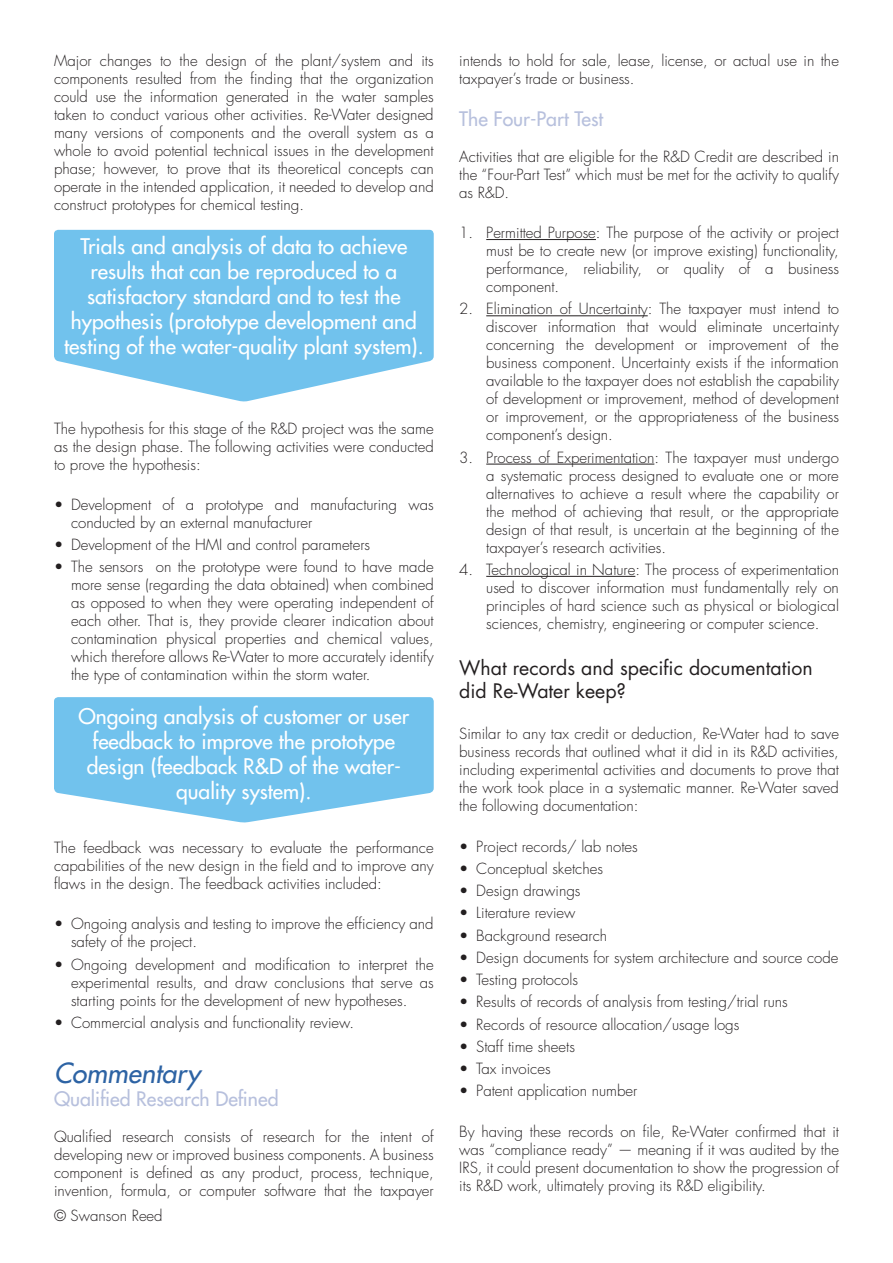
<style>
.page{position:relative;width:893px;height:1263px;background:#fff}
.page>*{position:absolute;margin:0;border:0;box-sizing:border-box;transform-origin:0 0}
.t1{font:italic 500 27px "Futura Std";color:#2d63a4}
.t2{font:500 21px/25.2px "Futura Std";color:#fff;text-align:center}
.t3{font:19.5px/23.4px "Futura Std";color:#231f20}
.t4{font:500 19.5px "Futura Std";color:#b7c0dd}
.t5{font:300 15px/18px "Futura Std";color:#231f20;text-align:justify}
</style>
<div class="page">
<svg style="left:54px;top:230px;width:380px;height:172px;background:#82c9ef"></svg>
<svg style="left:54px;top:697px;width:380px;height:126px;background:#82c9ef"></svg>
<hr style="left:486px;top:239px;width:110px;height:1px;background:#231f20">
<hr style="left:486px;top:315px;width:162px;height:1px;background:#231f20">
<hr style="left:486px;top:464px;width:168px;height:1px;background:#231f20">
<hr style="left:486px;top:576px;width:149px;height:1px;background:#231f20">
<p class="t5" style="left:54px;top:52px;width:381px">Major changes to the design of the plant/system and its components resulted from the finding that the organization could use the information generated in the water samples taken to conduct various other activities. Re-Water designed many versions of components and the overall system as a whole to avoid potential technical issues in the development phase; however, to prove that its theoretical concepts can operate in the intended application, it needed to develop and construct prototypes for chemical testing.</p>
<h2 class="t2" style="left:64px;top:233px;width:361px">Trials and analysis of data to achieve results that can be reproduced to a satisfactory standard and to test the hypothesis (prototype development and testing of the water-quality plant system).</h2>
<p class="t5" style="left:54px;top:420px;width:381px">The hypothesis for this stage of the R&amp;D project was the same as the design phase. The following activities were conducted to prove the hypothesis:</p>
<p class="t5" style="left:71px;top:496px;width:364px;text-indent:-17px">• Development of a prototype and manufacturing was conducted by an external manufacturer</p>
<p class="t5" style="left:54px;top:536px;width:318px">• Development of the HMI and control parameters</p>
<p class="t5" style="left:71px;top:558px;width:364px;text-indent:-17px">• The sensors on the prototype were found to have made more sense (regarding the data obtained) when combined as opposed to when they were operating independent of each other. That is, they provide clearer indication about contamination physical properties and chemical values, which therefore allows Re-Water to more accurately identify the type of contamination within the storm water.</p>
<h2 class="t2" style="left:78px;top:703px;width:332px">Ongoing analysis of customer or user feedback to improve the prototype design (feedback R&amp;D of the water&shy;quality system).</h2>
<p class="t5" style="left:54px;top:839px;width:381px">The feedback was necessary to evaluate the performance capabilities of the new design in the field and to improve any flaws in the design. The feedback activities included:</p>
<p class="t5" style="left:71px;top:915px;width:364px;text-indent:-17px">• Ongoing analysis and testing to improve the efficiency and safety of the project.</p>
<p class="t5" style="left:71px;top:956px;width:364px;text-indent:-17px">• Ongoing development and modification to interpret the experimental results, and draw conclusions that serve as starting points for the development of new hypotheses.</p>
<p class="t5" style="left:54px;top:1014px;width:302px">• Commercial analysis and functionality review.</p>
<h1 class="t1" style="left:54px;top:1056px;width:148px">Commentary</h1>
<h3 class="t4" style="left:54px;top:1087px;width:226px">Qualified Research Defined</h3>
<p class="t5" style="left:54px;top:1128px;width:381px">Qualified research consists of research for the intent of developing new or improved business components. A business component is defined as any product, process, technique, invention, formula, or computer software that the taxpayer</p>
<p class="t5" style="left:54px;top:1207px;width:110px">© Swanson Reed</p>
<p class="t5" style="left:459px;top:52px;width:381px">intends to hold for sale, lease, license, or actual use in the taxpayer’s trade or business.</p>
<h3 class="t4" style="left:459px;top:106px;width:145px">The Four-Part Test</h3>
<p class="t5" style="left:459px;top:148px;width:381px">Activities that are eligible for the R&amp;D Credit are described in the “Four-Part Test” which must be met for the activity to qualify as R&amp;D.</p>
<p class="t5" style="left:486px;top:224px;width:354px;text-indent:-27px">1. Permitted Purpose: The purpose of the activity or project must be to create new (or improve existing) functionality, performance, reliability, or quality of a business component.</p>
<p class="t5" style="left:486px;top:300px;width:354px;text-indent:-27px">2. Elimination of Uncertainty: The taxpayer must intend to discover information that would eliminate uncertainty concerning the development or improvement of the business component. Uncertainty exists if the information available to the taxpayer does not establish the capability of development or improvement, method of development or improvement, or the appropriateness of the business component’s design.</p>
<p class="t5" style="left:486px;top:448px;width:354px;text-indent:-27px">3. Process of Experimentation: The taxpayer must undergo a systematic process designed to evaluate one or more alternatives to achieve a result where the capability or the method of achieving that result, or the appropriate design of that result, is uncertain at the beginning of the taxpayer’s research activities.</p>
<p class="t5" style="left:486px;top:561px;width:354px;text-indent:-27px">4. Technological in Nature: The process of experimentation used to discover information must fundamentally rely on principles of hard science such as physical or biological sciences, chemistry, engineering or computer science.</p>
<h3 class="t3" style="left:459px;top:656px;width:355px">What records and specific documentation did Re-Water keep?</h3>
<p class="t5" style="left:459px;top:725px;width:381px">Similar to any tax credit or deduction, Re-Water had to save business records that outlined what it did in its R&amp;D activities, including experimental activities and documents to prove that the work took place in a systematic manner. Re-Water saved the following documentation:</p>
<p class="t5" style="left:459px;top:837px;width:180px">• Project records/ lab notes</p>
<p class="t5" style="left:459px;top:860px;width:145px">• Conceptual sketches</p>
<p class="t5" style="left:459px;top:882px;width:123px">• Design drawings</p>
<p class="t5" style="left:459px;top:904px;width:118px">• Literature review</p>
<p class="t5" style="left:459px;top:926px;width:149px">• Background research</p>
<p class="t5" style="left:459px;top:949px;width:381px">• Design documents for system architecture and source code</p>
<p class="t5" style="left:459px;top:971px;width:120px">• Testing protocols</p>
<p class="t5" style="left:459px;top:993px;width:330px">• Results of records of analysis from testing/trial runs</p>
<p class="t5" style="left:459px;top:1015px;width:282px">• Records of resource allocation/usage logs</p>
<p class="t5" style="left:459px;top:1038px;width:117px">• Staff time sheets</p>
<p class="t5" style="left:459px;top:1060px;width:93px">• Tax invoices</p>
<p class="t5" style="left:459px;top:1082px;width:180px">• Patent application number</p>
<p class="t5" style="left:459px;top:1123px;width:381px">By having these records on file, Re-Water confirmed that it was “compliance ready” — meaning if it was audited by the IRS, it could present documentation to show the progression of its R&amp;D work, ultimately proving its R&amp;D eligibility.</p>
</div>
